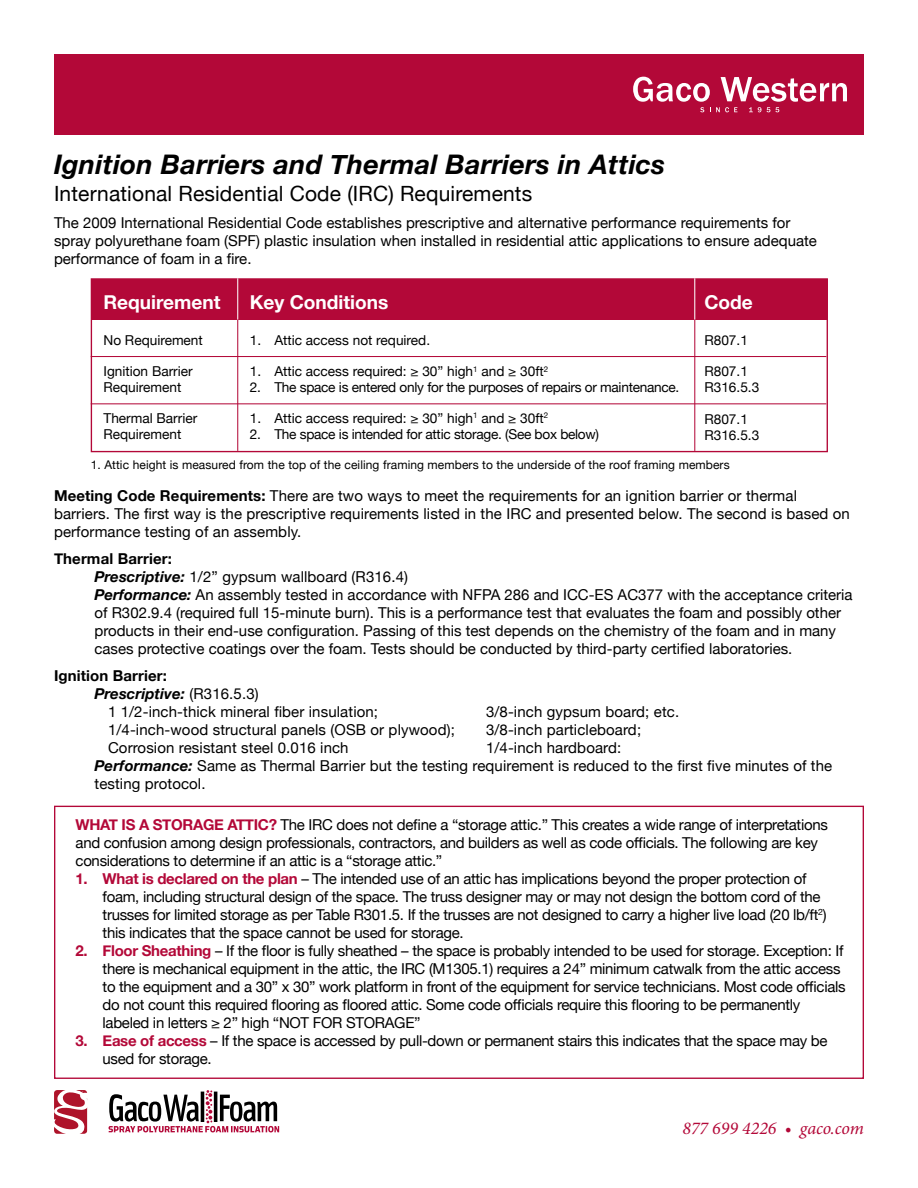
<style>
.page{position:relative;width:918px;height:1188px;background:#fff}
.page>*{position:absolute;margin:0;border:0;box-sizing:border-box;transform-origin:0 0}
.t1{font:italic 700 27px "Helvetica Neue";letter-spacing:.01em;color:#000}
.t2{font:21px "Helvetica Neue";letter-spacing:.01em;color:#000}
.t3{font:700 19.05px "Helvetica Neue";color:#fff}
.t4{font:italic 18px "Minion Pro";color:#b30838}
.t5{font:15px/18px "Helvetica Neue";letter-spacing:-.01em;color:#000}
.t6{font:15px/18px "Helvetica Neue";letter-spacing:.01em;color:#000}
.t7{font:italic 700 15px "Helvetica Neue";letter-spacing:.01em;color:#000}
.t8{font:700 15px "Helvetica Neue";letter-spacing:-.02em;color:#b30838}
.t9{font:700 15px "Helvetica Neue";letter-spacing:.01em;color:#000}
.t10{font:13.65px/16.4px "Helvetica Neue";color:#000}
.t11{font:13.65px "Helvetica Neue";letter-spacing:-.02em;color:#000}
.t12{font:12px "Helvetica Neue";letter-spacing:.01em;color:#000}
.t13{font:300 1.5px "FS Ingrid";color:#fff}
.s1{font-weight:700}
.s2{font-weight:700;font-style:italic}
.s3{font-weight:400;font-style:normal}
.s4{font-weight:700;color:#b30838}
</style>
<div class="page">
<div style="left:54px;top:54px;width:810px;height:81px;background:#b30838"></div>
<svg style="left:109px;top:1090px;width:170px;height:42px"></svg>
<svg style="left:633px;top:77px;width:214px;height:35px"></svg>
<svg style="left:54px;top:1090px;width:34px;height:44px"></svg>
<div style="left:91px;top:278px;width:737px;height:174px;border:1px solid #b30838"></div>
<div style="left:91px;top:279px;width:737px;height:41px;background:#b30838"></div>
<hr style="left:91px;top:356px;width:735px;height:1px;background:#b30838">
<hr style="left:91px;top:403px;width:735px;height:1px;background:#b30838">
<hr style="left:237px;top:279px;width:1px;height:172px;background:#b30838">
<hr style="left:694px;top:279px;width:1px;height:172px;background:#b30838">
<hr style="left:237px;top:278px;width:1px;height:42px;background:#fff">
<hr style="left:694px;top:278px;width:1px;height:42px;background:#fff">
<h1 class="t1" style="left:54px;top:143px;width:613px">Ignition Barriers and Thermal Barriers in Attics</h1>
<h2 class="t2" style="left:54px;top:179px;width:480px">International Residential Code (IRC) Requirements</h2>
<p class="t5" style="left:54px;top:214px;width:764px">The 2009 International Residential Code establishes prescriptive and alternative performance requirements for spray polyurethane foam (SPF) plastic insulation when installed in residential attic applications to ensure adequate performance of foam in a fire.</p>
<p class="t3" style="left:103px;top:287px;width:119px">Requirement</p>
<p class="t10" style="left:103px;top:332px;width:101px">No Requirement</p>
<p class="t10" style="left:103px;top:364px;width:91px">Ignition Barrier<br>Requirement</p>
<p class="t10" style="left:103px;top:410px;width:95px">Thermal Barrier<br>Requirement</p>
<p class="t3" style="left:250px;top:287px;width:140px">Key Conditions</p>
<p class="t10" style="left:250px;top:332px;width:182px">1. Attic access not required.</p>
<p class="t10" style="left:250px;top:364px;width:300px">1. Attic access required: ≥ 30” high<sup>1</sup> and ≥ 30ft<sup>2</sup></p>
<p class="t11" style="left:250px;top:378px;width:431px">2. The space is entered only for the purposes of repairs or maintenance.</p>
<p class="t10" style="left:250px;top:410px;width:300px">1. Attic access required: ≥ 30” high<sup>1</sup> and ≥ 30ft<sup>2</sup></p>
<p class="t11" style="left:250px;top:424px;width:351px">2. The space is intended for attic storage. (See box below)</p>
<p class="t3" style="left:704px;top:287px;width:50px">Code</p>
<p class="t10" style="left:704px;top:332px;width:45px">R807.1</p>
<p class="t10" style="left:704px;top:364px;width:56px">R807.1<br>R316.5.3</p>
<p class="t10" style="left:704px;top:412px;width:56px">R807.1<br>R316.5.3</p>
<p class="t12" style="left:91px;top:456px;width:641px">1. Attic height is measured from the top of the ceiling framing members to the underside of the roof framing members</p>
<p class="t6" style="left:54px;top:488px;width:798px"><span class="s1">Meeting Code Requirements:</span> There are two ways to meet the requirements for an ignition barrier or thermal barriers. The first way is the prescriptive requirements listed in the IRC and presented below. The second is based on performance testing of an assembly.</p>
<p class="t5" style="left:94px;top:551px;width:760px;text-indent:-40px"><span class="s1">Thermal Barrier:<br></span><span class="s2">Prescriptive:</span> 1/2” gypsum wallboard (R316.4)<br><span class="s2">Performance:</span> An assembly tested in accordance with NFPA 286 and ICC-ES AC377 with the acceptance criteria of R302.9.4 (required full 15-minute burn). This is a performance test that evaluates the foam and possibly other products in their end-use configuration. Passing of this test depends on the chemistry of the foam and in many cases protective coatings over the foam. Tests should be conducted by third-party certified laboratories.</p>
<p class="t9" style="left:54px;top:664px;width:114px">Ignition Barrier:</p>
<p class="t7" style="left:94px;top:682px;width:166px">Prescriptive: <span class="s3">(R316.5.3)</span></p>
<p class="t6" style="left:108px;top:704px;width:272px">1 1/2-inch-thick mineral fiber insulation;</p>
<p class="t6" style="left:486px;top:704px;width:195px">3/8-inch gypsum board; etc.</p>
<p class="t6" style="left:108px;top:722px;width:348px">1/4-inch-wood structural panels (OSB or plywood);</p>
<p class="t6" style="left:486px;top:722px;width:157px">3/8-inch particleboard;</p>
<p class="t6" style="left:108px;top:740px;width:242px">Corrosion resistant steel 0.016 inch</p>
<p class="t6" style="left:95px;top:740px;width:739px;text-indent:391px">1/4-inch hardboard:<br><span class="s2">Performance:</span> Same as Thermal Barrier but the testing requirement is reduced to the first five minutes of the testing protocol.</p>
<p class="t5" style="left:76px;top:816px;width:754px;text-indent:193px"><span class="s4">?</span> The IRC does not define a “storage attic.” This creates a wide range of interpretations and confusion among design professionals, contractors, and builders as well as code officials. The following are key considerations to determine if an attic is a “storage attic.”</p>
<p class="t5" style="left:103px;top:870px;width:726px;text-indent:-27px"><span class="s4">1. What is declared on the plan</span> – The intended use of an attic has implications beyond the proper protection of foam, including structural design of the space. The truss designer may or may not design the bottom cord of the trusses for limited storage as per Table R301.5. If the trusses are not designed to carry a higher live load (20 lb/ft<sup>2</sup>) this indicates that the space cannot be used for storage.</p>
<p class="t5" style="left:103px;top:942px;width:745px;text-indent:-27px"><span class="s4">2. Floor Sheathing</span> – If the floor is fully sheathed – the space is probably intended to be used for storage. Exception: If there is mechanical equipment in the attic, the IRC (M1305.1) requires a 24” minimum catwalk from the attic access to the equipment and a 30” x 30” work platform in front of the equipment for service technicians. Most code officials do not count this required flooring as floored attic. Some code officials require this flooring to be permanently labeled in letters ≥ 2” high “NOT FOR STORAGE”</p>
<p class="t5" style="left:103px;top:1032px;width:726px;text-indent:-27px"><span class="s4">3. Ease of access</span> – If the space is accessed by pull-down or permanent stairs this indicates that the space may be used for storage.</p>
<p class="t8" style="left:76px;top:813px;width:170px">What is a storage attic</p>
<p class="t13" style="left:82px;top:1091px;width:3px">®</p>
<p class="t4" style="left:682px;top:1116px;width:183px">877 699 4226 • gaco.com</p>
</div>
